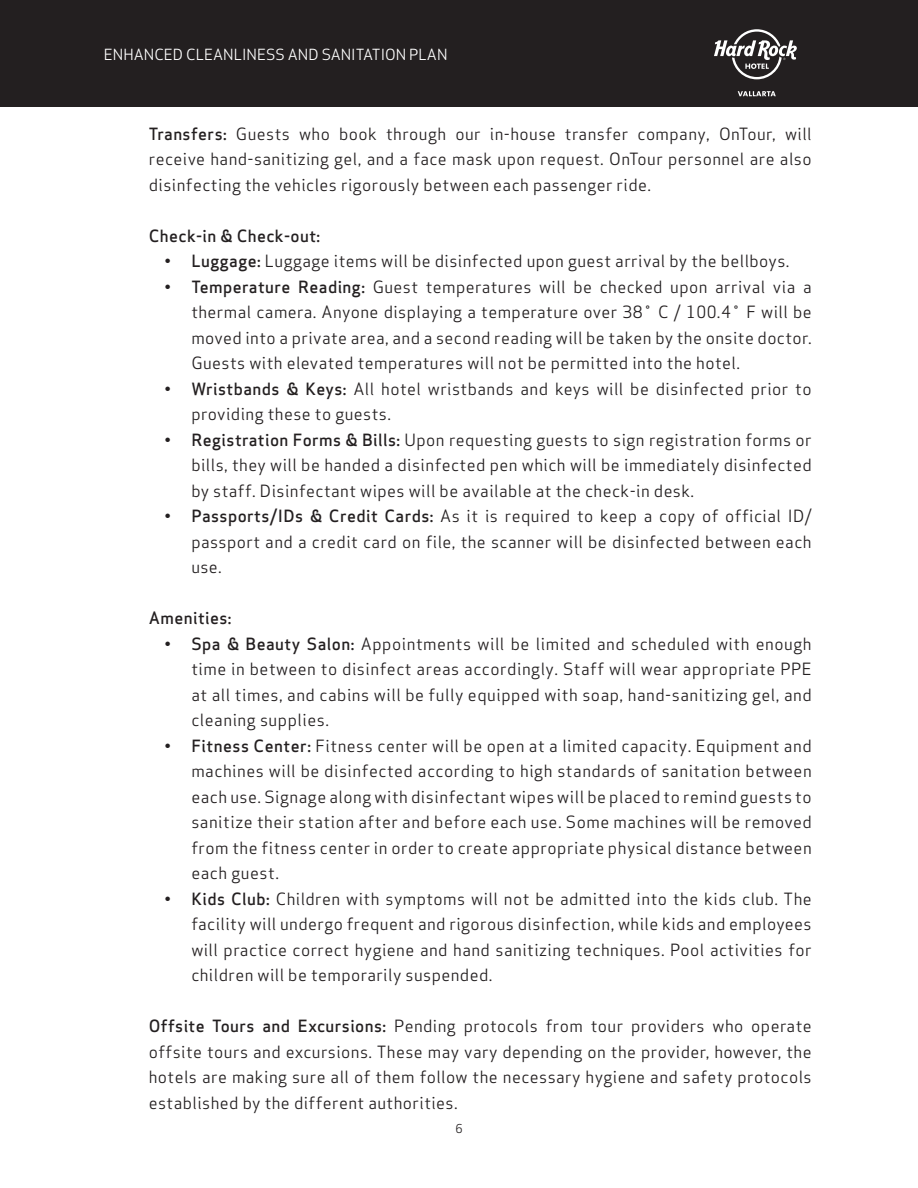
<style>
.page{position:relative;width:918px;height:1188px;background:#fff}
.page>*{position:absolute;margin:0;border:0;box-sizing:border-box;transform-origin:0 0}
.t1{font:16.5px/25.5px "Apex Sans";letter-spacing:.025em;color:#231f20;text-align:justify}
.t2{font:500 16.5px "Apex Sans";letter-spacing:.025em;color:#231f20}
.t3{font:15px "Apex Sans";color:#fff}
.t4{font:12px "Apex Sans";color:#231f20}
.s1{font-weight:500}
</style>
<div class="page">
<div style="left:0;top:0;width:918px;height:106px;background:#231f20"></div>
<svg style="left:714px;top:29px;width:83px;height:50px"></svg>
<svg style="left:738px;top:91px;width:38px;height:5px"></svg>
<p class="t3" style="left:104px;top:42px;width:345px">ENHANCED CLEANLINESS AND SANITATION PLAN</p>
<p class="t1" style="left:149px;top:120px;width:664px"><span class="s1">Transfers:</span> Guests who book through our in-house transfer company, OnTour, will receive hand-sanitizing gel, and a face mask upon request. OnTour personnel are also disinfecting the vehicles rigorously between each passenger ride.</p>
<p class="t2" style="left:149px;top:221px;width:173px">Check-in &amp; Check-out:</p>
<p class="t1" style="left:164px;top:247px;width:627px"><span class="s1">• Luggage:</span> Luggage items will be disinfected upon guest arrival by the bellboys.</p>
<p class="t1" style="left:191px;top:273px;width:622px;text-indent:-27px"><span class="s1">• Temperature Reading:</span> Guest temperatures will be checked upon arrival via a thermal camera. Anyone displaying a temperature over 38˚ C / 100.4˚ F will be moved into a private area, and a second reading will be taken by the onsite doctor.<br>Guests with elevated temperatures will not be permitted into the hotel.</p>
<p class="t1" style="left:191px;top:375px;width:622px;text-indent:-27px"><span class="s1">• Wristbands &amp; Keys:</span> All hotel wristbands and keys will be disinfected prior to providing these to guests.</p>
<p class="t1" style="left:191px;top:426px;width:622px;text-indent:-27px"><span class="s1">• Registration Forms &amp; Bills:</span> Upon requesting guests to sign registration forms or bills, they will be handed a disinfected pen which will be immediately disinfected by staff. Disinfectant wipes will be available at the check-in desk.</p>
<p class="t1" style="left:191px;top:502px;width:622px;text-indent:-27px"><span class="s1">• Passports/IDs &amp; Credit Cards:</span> As it is required to keep a copy of official ID/ passport and a credit card on file, the scanner will be disinfected between each use.</p>
<p class="t2" style="left:149px;top:604px;width:84px">Amenities:</p>
<p class="t1" style="left:191px;top:630px;width:622px;text-indent:-27px"><span class="s1">• Spa &amp; Beauty Salon:</span> Appointments will be limited and scheduled with enough time in between to disinfect areas accordingly. Staff will wear appropriate PPE at all times, and cabins will be fully equipped with soap, hand-sanitizing gel, and cleaning supplies.</p>
<p class="t1" style="left:191px;top:732px;width:622px;text-indent:-27px"><span class="s1">• Fitness Center:</span> Fitness center will be open at a limited capacity. Equipment and machines will be disinfected according to high standards of sanitation between each use. Signage along with disinfectant wipes will be placed to remind guests to sanitize their station after and before each use. Some machines will be removed from the fitness center in order to create appropriate physical distance between each guest.</p>
<p class="t1" style="left:191px;top:885px;width:622px;text-indent:-27px"><span class="s1">• Kids Club:</span> Children with symptoms will not be admitted into the kids club. The facility will undergo frequent and rigorous disinfection, while kids and employees will practice correct hygiene and hand sanitizing techniques. Pool activities for children will be temporarily suspended.</p>
<p class="t1" style="left:149px;top:1012px;width:664px"><span class="s1">Offsite Tours and Excursions:</span> Pending protocols from tour providers who operate offsite tours and excursions. These may vary depending on the provider, however, the hotels are making sure all of them follow the necessary hygiene and safety protocols established by the different authorities.</p>
<p class="t4" style="left:455px;top:1119px;width:9px">6</p>
</div>
